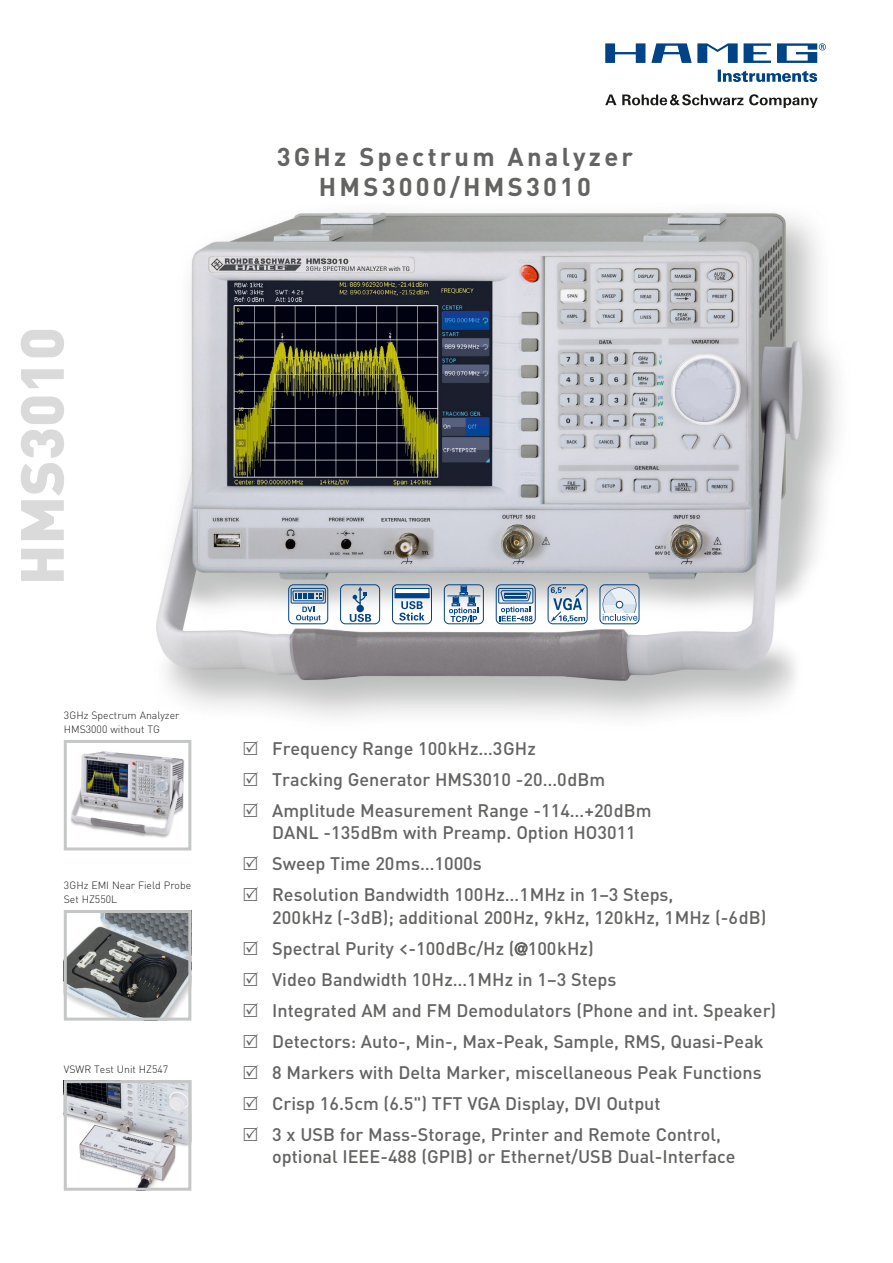
<style>
.page{position:relative;width:893px;height:1263px;background:#fff}
.page>*{position:absolute;margin:0;border:0;box-sizing:border-box;transform-origin:0 0}
.t1{font:900 60px "DIN";color:#dadada}
.t2{font:700 25.5px/30px "DIN";letter-spacing:.125em;color:#636362;text-align:center}
.t3{font:500 18px/31px "DIN";color:#636362}
.t4{font:300 10.5px/13.5px "DIN";color:#1a1a18}
.s1{font-family:"The Sans B6";font-weight:600}
.s2{font-family:"Corporate S";font-weight:400}
</style>
<div class="page">
<svg style="left:605px;top:43px;width:221px;height:39px"></svg>
<svg style="left:605px;top:95px;width:11px;height:10px"></svg>
<svg style="left:622px;top:94px;width:121px;height:11px"></svg>
<svg style="left:749px;top:94px;width:69px;height:14px"></svg>
<img style="left:156px;top:212px;width:682px;height:505px">
<img style="left:70px;top:751px;width:114px;height:87px">
<div style="left:64px;top:740px;width:127px;height:110px;border:3px solid #c5c6c6"></div>
<img style="left:68px;top:914px;width:119px;height:102px">
<div style="left:64px;top:910px;width:127px;height:110px;border:3px solid #c5c6c6"></div>
<img style="left:68px;top:1084px;width:119px;height:103px">
<div style="left:64px;top:1080px;width:127px;height:111px;border:3px solid #c5c6c6"></div>
<svg style="left:515px;top:942px;width:13px;height:13px"></svg>
<div style="left:288px;top:584px;width:40px;height:40px;border:1px solid #004487;border-radius:5px"></div>
<div style="left:291px;top:588px;width:35px;height:16px;border:1px solid #004487"></div>
<svg style="left:292px;top:590px;width:33px;height:32px"></svg>
<div style="left:392px;top:584px;width:40px;height:40px;border:1px solid #004487;border-radius:5px"></div>
<div style="left:395px;top:588px;width:34px;height:10px;background:#fff;border:1px solid #004487"></div>
<svg style="left:399px;top:601px;width:25px;height:20px"></svg>
<svg style="left:395px;top:593px;width:34px;height:5px"></svg>
<div style="left:340px;top:584px;width:40px;height:40px;border:1px solid #004487;border-radius:5px"></div>
<svg style="left:350px;top:614px;width:21px;height:8px"></svg>
<div style="left:356px;top:605px;width:8px;height:7px;background:#004487;border-radius:50%"></div>
<svg style="left:353px;top:587px;width:14px;height:19px"></svg>
<div style="left:444px;top:584px;width:40px;height:40px;border:1px solid #004487;border-radius:5px"></div>
<hr style="left:447px;top:596px;width:33px;height:1px;background:#004487">
<svg style="left:449px;top:586px;width:29px;height:36px"></svg>
<div style="left:496px;top:584px;width:40px;height:40px;border:1px solid #004487;border-radius:5px"></div>
<svg style="left:498px;top:587px;width:36px;height:34px"></svg>
<hr style="left:505px;top:596px;width:21px;height:2px;background:#004487">
<div style="left:504px;top:593px;width:24px;height:6px;border:1px solid #004487"></div>
<div style="left:548px;top:584px;width:40px;height:40px;border:1px solid #004487;border-radius:5px"></div>
<svg style="left:550px;top:587px;width:35px;height:35px"></svg>
<div style="left:599px;top:584px;width:40px;height:40px;border:1px solid #004487;border-radius:5px"></div>
<svg style="left:603px;top:587px;width:34px;height:34px"></svg>
<div style="left:616px;top:601px;width:7px;height:7px;background:#fff;border-radius:50%"></div>
<div style="left:616px;top:601px;width:7px;height:7px;border:1px solid #004487;border-radius:50%"></div>
<h1 class="t1" style="left:2px;top:585px;width:260px;rotate:-90deg">HMS3010</h1>
<p class="t4" style="left:64px;top:708px;width:117px">3 GHz Spectrum Analyzer<br>HMS3000 without TG</p>
<p class="t4" style="left:64px;top:879px;width:129px">3 GHz EMI Near Field Probe<br>Set HZ550L</p>
<p class="t4" style="left:64px;top:1062px;width:106px">VSWR Test Unit HZ547</p>
<h2 class="t2" style="left:277px;top:140px;width:358px">3GHz Spectrum Analyzer<br>HMS3000/HMS3010</h2>
<p class="t3" style="left:272px;top:732px;width:381px">Frequency Range 100kHz…3GHz<br>Tracking Generator HMS3010 -20…0dBm<br>Amplitude Measurement Range -114…+20dBm</p>
<p class="t3" style="left:272px;top:817px;width:403px">DANL -135dBm with Preamp. Option HO3011<br>Sweep Time 20ms…1000s<br>Resolution Bandwidth 100Hz…1MHz in 1–3 Steps,</p>
<p class="t3" style="left:272px;top:901px;width:506px">200kHz (-3dB); additional 200Hz, 9kHz, 120kHz, 1MHz (-6dB)<br>Spectral Purity <span class="s1">&lt;</span>-100dBc/Hz (<span class="s2">@</span>100kHz)<br>Video Bandwidth 10Hz…1MHz in 1–3 Steps<br>Integrated AM and FM Demodulators (Phone and int. Speaker)<br>Detectors: Auto-, Min-, Max-Peak, Sample, RMS, Quasi-Peak 8 Markers with Delta Marker, miscellaneous Peak Functions Crisp 16.5cm (6.5") TFT VGA Display, DVI Output<br>3 x USB for Mass-Storage, Printer and Remote Control,</p>
<p class="t3" style="left:272px;top:1141px;width:465px">optional IEEE-488 (GPIB) or Ethernet/USB Dual-Interface</p>
</div>
